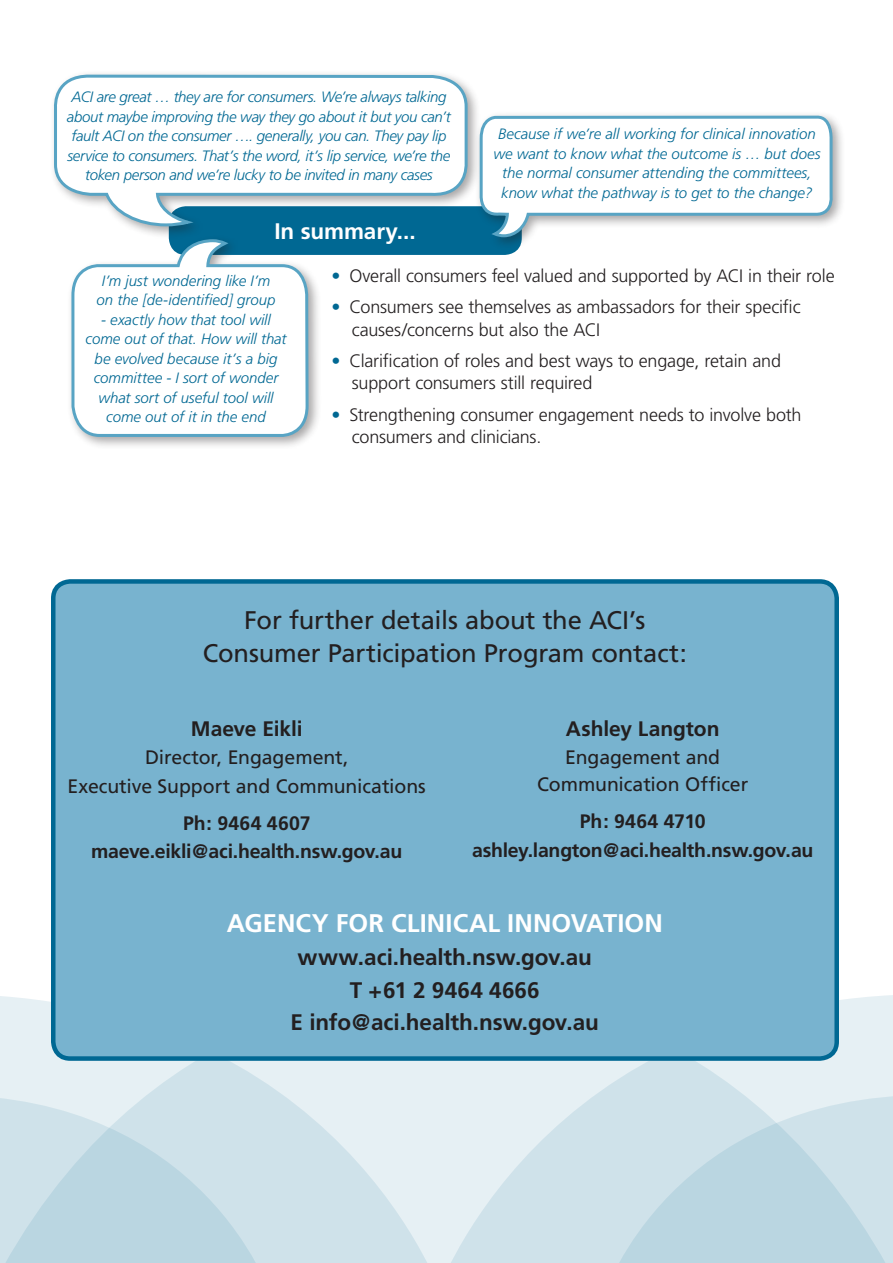
<style>
.page{position:relative;width:893px;height:1263px;background:#fff}
.page>*{position:absolute;margin:0;border:0;box-sizing:border-box;transform-origin:0 0}
.text{font:25.5px/33px "Frutiger";letter-spacing:-.005em;color:#231f20;text-align:center}
.text-2{font:700 25.5px "Frutiger";color:#fff}
.text-3{font:700 22.5px "Frutiger";letter-spacing:-.005em;color:#231f20}
.text-4{font:700 22.5px "Frutiger";letter-spacing:-.005em;color:#fff}
.text-5{font:700 21px "Frutiger";letter-spacing:-.005em;color:#231f20}
.text-6{font:700 19.5px/28.5px "Frutiger";letter-spacing:-.015em;color:#231f20;text-align:center}
.text-7{font:19.5px/28.5px "Frutiger";letter-spacing:-.005em;color:#231f20;text-align:center}
.t1{font:300 18px/22.5px "Frutiger";letter-spacing:-.01em;color:#231f20}
.text-8{font:italic 300 15px/19.5px "Frutiger";letter-spacing:-.005em;color:#006893;text-align:center}
.s1{color:#006893}
</style>
<div class="page">
<svg style="left:0;top:995px;width:893px;height:268px;background:#d1e3eb"></svg>
<div style="left:169px;top:206px;width:353px;height:49px;background:#006893;border-radius:17px"></div>
<div style="left:67px;top:234px;width:255px;height:216px;background:#231f20;opacity:.4"></div>
<svg style="left:70px;top:239px;width:240px;height:199px"></svg>
<div style="left:49px;top:70px;width:432px;height:169px;background:#231f20;opacity:.4"></div>
<svg style="left:53px;top:73px;width:416px;height:155px"></svg>
<div style="left:475px;top:111px;width:371px;height:139px;background:#231f20;opacity:.4"></div>
<svg style="left:478px;top:114px;width:356px;height:125px"></svg>
<div style="left:53px;top:581px;width:784px;height:477px;background:#78b3cf;border-radius:17px"></div>
<div style="left:51px;top:579px;width:788px;height:482px;border:4px solid #006893;border-radius:17px"></div>
<p class="text-8" style="left:67px;top:88px;width:385px">ACI are great … they are for consumers. We’re always talking about maybe improving the way they go about it but you can’t fault ACI on the consumer …. generally, you can. They pay lip service to consumers. That’s the word, it’s lip service, we’re the token person and we’re lucky to be invited in many cases</p>
<p class="text-4" style="left:274px;top:218px;width:143px">In summary...</p>
<p class="text-8" style="left:493px;top:124px;width:329px">Because if we’re all working for clinical innovation we want to know what the outcome is … but does the normal consumer attending the committees, know what the pathway is to get to the change?</p>
<p class="text-8" style="left:97px;top:271px;width:180px">I’m just wondering like I’m on the [de-identified] group</p>
<p class="text-8" style="left:86px;top:310px;width:202px">- exactly how that tool will come out of that. How will that be evolved because it’s a big committee - I sort of wonder what sort of useful tool will come out of it in the end</p>
<p class="t1" style="left:331px;top:265px;width:505px"><span class="s1">•</span> Overall consumers feel valued and supported by ACI in their role</p>
<p class="t1" style="left:352px;top:296px;width:450px;text-indent:-20px"><span class="s1">•</span> Consumers see themselves as ambassadors for their specific causes/concerns but also the ACI</p>
<p class="t1" style="left:352px;top:350px;width:431px;text-indent:-20px"><span class="s1">•</span> Clarification of roles and best ways to engage, retain and support consumers still required</p>
<p class="t1" style="left:352px;top:403px;width:451px;text-indent:-20px"><span class="s1">•</span> Strengthening consumer engagement needs to involve both consumers and clinicians.</p>
<p class="text" style="left:203px;top:603px;width:486px">For further details about the ACI’s<br>Consumer Participation Program contact:</p>
<p class="text-5" style="left:191px;top:716px;width:113px">Maeve Eikli</p>
<p class="text-7" style="left:68px;top:743px;width:360px">Director, Engagement,<br>Executive Support and Communications</p>
<p class="text-6" style="left:91px;top:809px;width:313px">Ph: 9464 4607 maeve.eikli@aci.health.nsw.gov.au</p>
<p class="text-5" style="left:566px;top:716px;width:155px">Ashley Langton</p>
<p class="text-7" style="left:537px;top:744px;width:213px;line-height:27px">Engagement and<br>Communication Officer</p>
<p class="text-6" style="left:472px;top:807px;width:343px">Ph: 9464 4710 ashley.langton@aci.health.nsw.gov.au</p>
<p class="text-2" style="left:227px;top:908px;width:438px">AGENCY FOR CLINICAL INNOVATION</p>
<p class="text-3" style="left:297px;top:944px;width:296px">www.aci.health.nsw.gov.au</p>
<p class="text-3" style="left:350px;top:977px;width:191px">T +61 2 9464 4666</p>
<p class="text-3" style="left:291px;top:1009px;width:310px">E info@aci.health.nsw.gov.au</p>
</div>
